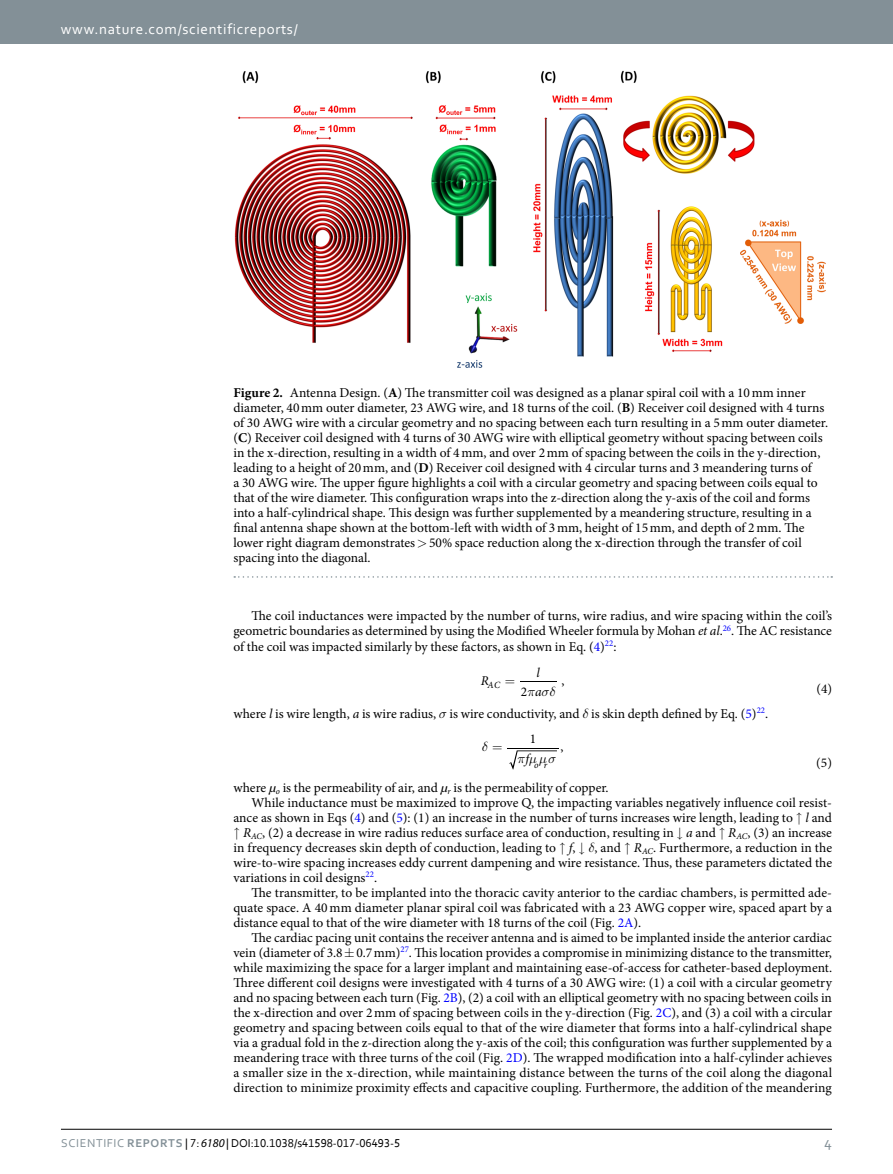
<style>
.page{position:relative;width:893px;height:1174px;background:#fff}
.page>*{position:absolute;margin:0;border:0;box-sizing:border-box;transform-origin:0 0}
.t1{font:15px "Corbel 2";letter-spacing:.045em;color:#fff}
.t2{font:15px "Corbel 2";color:#839097}
.t3{font:13.5px/15px "Minion Pro";color:#000;text-align:justify}
.t4{font:13.35px "Minion Pro";color:#000}
.t5{font:italic 13.35px/19px "Minion Pro";color:#000;text-align:right}
.t6{font:12px "Corbel";color:#000}
.t7{font:italic 9.45px "Minion Pro";color:#000}
.s1{font-weight:700}
.s2{font-style:italic}
.s3{color:#00f}
.s4{font-style:normal}
.s5{font-family:"STIX General";font-style:italic}
.s6{font-family:"Corbel 2";color:#839097}
.s7{font-family:"Corbel Bold 2";color:#839097}
.s8{font-family:"Myriad Pro";font-style:italic}
</style>
<div class="page">
<div style="left:0;top:0;width:893px;height:43px;background:#839097"></div>
<hr style="left:61px;top:1129px;width:771px;height:1px;background:#000">
<hr style="left:520px;top:681px;width:37px;height:1px;background:#000">
<hr style="left:508px;top:748px;width:51px;height:1px;background:#000">
<img style="left:234px;top:70px;width:592px;height:298px">
<svg style="left:234px;top:576px;width:598px;height:1px"></svg>
<svg style="left:509px;top:750px;width:48px;height:19px"></svg>
<p class="t1" style="left:61px;top:19px;width:238px">www.nature.com/scientificreports/</p>
<p class="t3" style="left:233px;top:385px;width:596px;text-align:left"><span class="s1">Figure 2.</span> Antenna Design. (<span class="s1">A</span>) The transmitter coil was designed as a planar spiral coil with a 10mm inner diameter, 40mm outer diameter, 23 AWG wire, and 18 turns of the coil. (<span class="s1">B</span>) Receiver coil designed with 4 turns of 30 AWG wire with a circular geometry and no spacing between each turn resulting in a 5mm outer diameter. (<span class="s1">C</span>) Receiver coil designed with 4 turns of 30 AWG wire with elliptical geometry without spacing between coils in the x-direction, resulting in a width of 4mm, and over 2mm of spacing between the coils in the y-direction, leading to a height of 20mm, and (<span class="s1">D</span>) Receiver coil designed with 4 circular turns and 3 meandering turns of<br>a 30 AWG wire. The upper figure highlights a coil with a circular geometry and spacing between coils equal to that of the wire diameter. This configuration wraps into the z-direction along the y-axis of the coil and forms into a half-cylindrical shape. This design was further supplemented by a meandering structure, resulting in a final antenna shape shown at the bottom-left with width of 3mm, height of 15mm, and depth of 2mm. The lower right diagram demonstrates 50% space reduction along the x-direction through the transfer of coil spacing into the diagonal.</p>
<p class="t3" style="left:233px;top:609px;width:600px;text-indent:18px">The coil inductances were impacted by the number of turns, wire radius, and wire spacing within the coil’s geometric boundaries as determined by using the Modified Wheeler formula by Mohan <span class="s2">et al</span>.<sup>26</sup>. The AC resistance of the coil was impacted similarly by these factors, as shown in Eq. (<span class="s3">4</span>)<sup>22</sup>:</p>
<p class="t5" style="left:481px;top:671px;width:10px">R</p>
<p class="t5" style="left:521px;top:663px;width:22px">l<br><span class="s4">2</span> a</p>
<p class="t7" style="left:488px;top:679px;width:14px">AC</p>
<p class="t3" style="left:233px;top:706px;width:536px">where <span class="s2">l</span> is wire length, <span class="s2">a</span> is wire radius, is wire conductivity, and is skin depth defined by Eq. (<span class="s3">5</span>)<sup>22</sup>.</p>
<p class="t5" style="left:525px;top:749px;width:5px">f</p>
<p class="t4" style="left:561px;top:671px;width:5px">,</p>
<p class="t4" style="left:816px;top:680px;width:17px">(4)</p>
<p class="t4" style="left:530px;top:730px;width:8px">1</p>
<p class="t4" style="left:560px;top:738px;width:5px">,</p>
<p class="t7" style="left:534px;top:758px;width:15px">o r</p>
<p class="t4" style="left:816px;top:754px;width:17px">(5)</p>
<p class="t3" style="left:233px;top:780px;width:377px">where <span class="s5">µ</span><sub>o</sub> is the permeability of air, and <span class="s5">µ</span><sub>r</sub> is the permeability of copper.</p>
<p class="t3" style="left:251px;top:795px;width:582px">While inductance must be maximized to improve Q, the impacting variables negatively influence coil resist-</p>
<p class="t3" style="left:233px;top:810px;width:600px">ance as shown in Eqs (<span class="s3">4</span>) and (<span class="s3">5</span>): (1) an increase in the number of turns increases wire length, leading to ↑ <span class="s2">l</span> and</p>
<p class="t3" style="left:233px;top:825px;width:600px">↑ <span class="s2">R</span><sub>AC</sub>, (2) a decrease in wire radius reduces surface area of conduction, resulting in ↓ <span class="s2">a</span> and ↑ <span class="s2">R</span><sub>AC</sub>, (3) an increase</p>
<p class="t3" style="left:233px;top:840px;width:600px">in frequency decreases skin depth of conduction, leading to ↑ <span class="s2">f</span>, ↓ , and ↑ <span class="s2">R</span><sub>AC</sub>. Furthermore, a reduction in the</p>
<p class="t3" style="left:233px;top:855px;width:600px">wire-to-wire spacing increases eddy current dampening and wire resistance. Thus, these parameters dictated the</p>
<p class="t3" style="left:233px;top:870px;width:145px">variations in coil designs<sup>22</sup>.</p>
<p class="t3" style="left:251px;top:885px;width:582px">The transmitter, to be implanted into the thoracic cavity anterior to the cardiac chambers, is permitted ade-</p>
<p class="t3" style="left:233px;top:900px;width:600px">quate space. A 40mm diameter planar spiral coil was fabricated with a 23 AWG copper wire, spaced apart by a</p>
<p class="t3" style="left:233px;top:915px;width:409px">distance equal to that of the wire diameter with 18 turns of the coil (Fig. <span class="s3">2A</span>).</p>
<p class="t3" style="left:251px;top:930px;width:582px">The cardiac pacing unit contains the receiver antenna and is aimed to be implanted inside the anterior cardiac</p>
<p class="t3" style="left:233px;top:945px;width:600px">vein (diameter of 3.8 0.7mm)<sup>27</sup>. This location provides a compromise in minimizing distance to the transmitter,</p>
<p class="t3" style="left:233px;top:960px;width:600px">while maximizing the space for a larger implant and maintaining ease-of-access for catheter-based deployment.</p>
<p class="t3" style="left:233px;top:975px;width:600px">Three different coil designs were investigated with 4 turns of a 30 AWG wire: (1) a coil with a circular geometry</p>
<p class="t3" style="left:233px;top:990px;width:600px">and no spacing between each turn (Fig. <span class="s3">2B</span>), (2) a coil with an elliptical geometry with no spacing between coils in</p>
<p class="t3" style="left:233px;top:1005px;width:600px">the x-direction and over 2mm of spacing between coils in the y-direction (Fig. <span class="s3">2C</span>), and (3) a coil with a circular</p>
<p class="t3" style="left:233px;top:1020px;width:600px">geometry and spacing between coils equal to that of the wire diameter that forms into a half-cylindrical shape</p>
<p class="t3" style="left:233px;top:1035px;width:600px">via a gradual fold in the z-direction along the y-axis of the coil; this configuration was further supplemented by a</p>
<p class="t3" style="left:233px;top:1050px;width:600px">meandering trace with three turns of the coil (Fig. <span class="s3">2D</span>). The wrapped modification into a half-cylinder achieves</p>
<p class="t3" style="left:233px;top:1065px;width:600px">a smaller size in the x-direction, while maintaining distance between the turns of the coil along the diagonal</p>
<p class="t3" style="left:233px;top:1080px;width:600px">direction to minimize proximity effects and capacitive coupling. Furthermore, the addition of the meandering</p>
<p class="t6" style="left:61px;top:1135px;width:341px"><span class="s6">Scientific</span> <span class="s7">REPOrts</span> | 7: <span class="s8">6180</span> | DOI:10.1038/s41598-017-06493-5</p>
<p class="t2" style="left:824px;top:1132px;width:9px">4</p>
</div>
